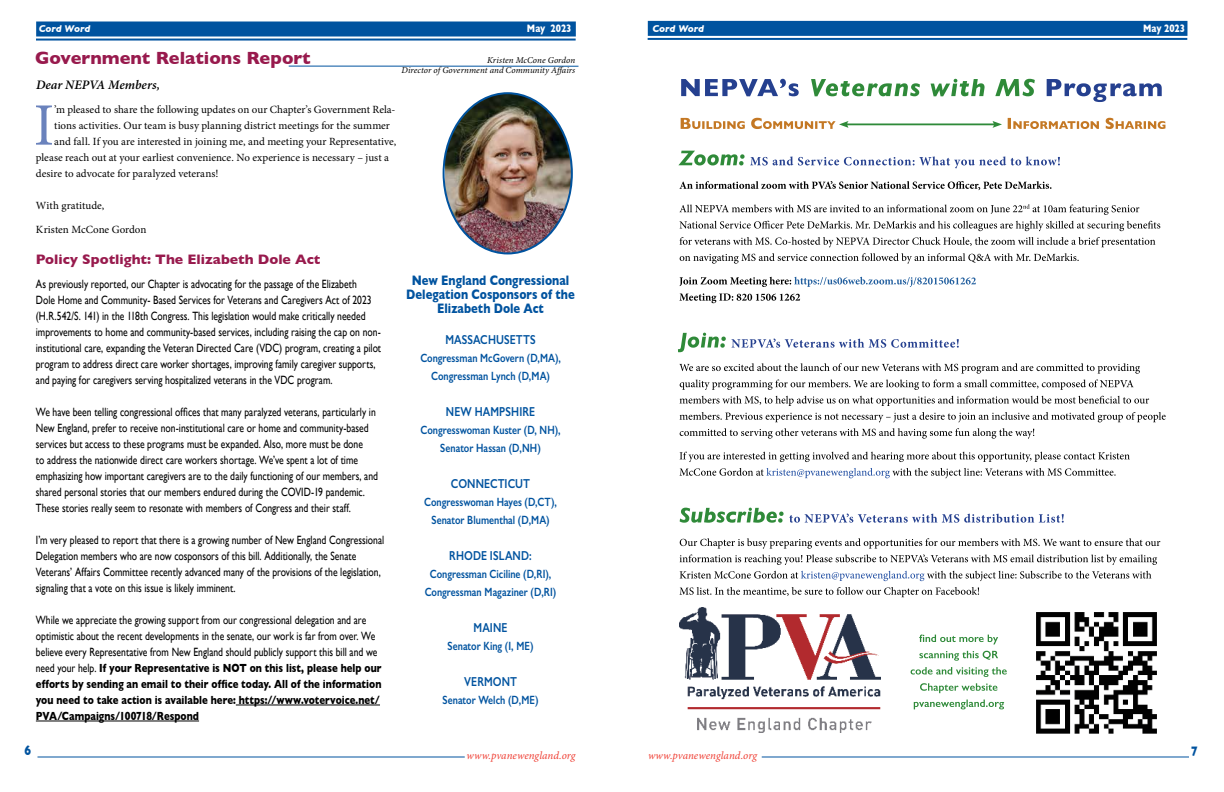
<style>
.page{position:relative;width:1224px;height:792px;background:#fff}
.page>*{position:absolute;margin:0;border:0;box-sizing:border-box;transform-origin:0 0}
.t1{font:60.2px "Minion Pro";color:#6a82bc}
.t2{font:700 18px "Gill Sans";color:#981a4d}
.t3{font:700 14px/14px "Gill Sans";letter-spacing:.005em;color:#00539f;text-align:center;scale:.8 1}
.t4{font:700 14px "Gill Sans";color:#981a4d}
.t5{font:600 13px "Gill Sans";letter-spacing:.01em;color:#00539f;scale:.8 1}
.t6{font:italic 600 13px "Minion Pro";color:#000}
.t7{font:12px/16px "Gill Sans";color:#000;scale:.8 1}
.t8{font:600 12px/18px "Gill Sans";letter-spacing:.005em;color:#00539f;text-align:center;scale:.8 1}
.t9{font:11px/24px "Minion Pro";letter-spacing:.005em;color:#000}
.t10{font:italic 11px "Minion Pro";color:#ef3e33}
.t11{font:700 11px "Gill Sans";letter-spacing:-.005em;color:#fff;scale:.8 1}
.t12{font:italic 700 10px "Gill Sans";letter-spacing:-.005em;color:#fff}
.t13{font:italic 9px/10px "Minion Pro";letter-spacing:.01em;color:#000;text-align:right}
.s1{font-weight:700}
</style>
<div class="page">
<div style="left:36px;top:22px;width:540px;height:14px;background:#00539f"></div>
<hr style="left:36px;top:39px;width:540px;height:2px;background:#00539f">
<div style="left:648px;top:21px;width:539px;height:15px;background:#00539f"></div>
<hr style="left:648px;top:38px;width:539px;height:2px;background:#00539f">
<hr style="left:762px;top:756px;width:427px;height:1px;background:#00539f">
<hr style="left:38px;top:756px;width:427px;height:2px;background:#00539f">
<hr style="left:289px;top:66px;width:289px;height:1px;background:#00539f">
<img style="left:445px;top:93px;width:127px;height:160px">
<hr style="left:236px;top:705px;width:144px;height:1px;background:#010101">
<hr style="left:36px;top:721px;width:163px;height:1px;background:#010101">
<img style="left:679px;top:607px;width:202px;height:126px">
<svg style="left:1047px;top:79px;width:115px;height:23px"></svg>
<svg style="left:811px;top:79px;width:224px;height:17px"></svg>
<svg style="left:681px;top:79px;width:118px;height:17px"></svg>
<svg style="left:1008px;top:118px;width:157px;height:11px"></svg>
<hr style="left:845px;top:123px;width:151px;height:2px;background:#2f8a39">
<svg style="left:681px;top:118px;width:168px;height:11px"></svg>
<svg style="left:992px;top:121px;width:10px;height:7px"></svg>
<svg style="left:680px;top:587px;width:299px;height:10px"></svg>
<svg style="left:680px;top:571px;width:471px;height:10px"></svg>
<svg style="left:680px;top:538px;width:480px;height:27px"></svg>
<svg style="left:680px;top:508px;width:384px;height:15px"></svg>
<svg style="left:680px;top:468px;width:436px;height:10px"></svg>
<svg style="left:680px;top:452px;width:450px;height:10px"></svg>
<svg style="left:680px;top:428px;width:354px;height:11px"></svg>
<svg style="left:680px;top:412px;width:486px;height:10px"></svg>
<svg style="left:680px;top:396px;width:469px;height:10px"></svg>
<svg style="left:680px;top:380px;width:454px;height:10px"></svg>
<svg style="left:679px;top:363px;width:461px;height:11px"></svg>
<svg style="left:678px;top:333px;width:281px;height:19px"></svg>
<svg style="left:679px;top:293px;width:121px;height:10px"></svg>
<svg style="left:679px;top:277px;width:297px;height:10px"></svg>
<svg style="left:680px;top:253px;width:399px;height:11px"></svg>
<svg style="left:680px;top:237px;width:475px;height:10px"></svg>
<svg style="left:679px;top:221px;width:481px;height:10px"></svg>
<svg style="left:679px;top:204px;width:460px;height:11px"></svg>
<svg style="left:679px;top:181px;width:373px;height:9px"></svg>
<svg style="left:678px;top:151px;width:382px;height:17px"></svg>
<svg style="left:914px;top:700px;width:90px;height:9px"></svg>
<svg style="left:920px;top:683px;width:77px;height:10px"></svg>
<svg style="left:911px;top:667px;width:96px;height:10px"></svg>
<svg style="left:919px;top:651px;width:79px;height:10px"></svg>
<svg style="left:919px;top:634px;width:79px;height:10px"></svg>
<img style="left:1036px;top:612px;width:121px;height:122px">
<p class="t12" style="left:39px;top:23px;width:53px">Cord Word</p>
<p class="t11" style="left:1143px;top:20px;width:54px">May 2023</p>
<p class="t11" style="left:527px;top:20px;width:57px">May 2023</p>
<p class="t12" style="left:653px;top:23px;width:53px">Cord Word</p>
<h2 class="t2" style="left:35px;top:44px;width:277px">Government Relations Report</h2>
<p class="t13" style="left:402px;top:56px;width:175px">Kristen McCone Gordon<br>Director of Government and Community Affairs</p>
<p class="t6" style="left:36px;top:75px;width:125px">Dear NEPVA Members,</p>
<h1 class="t1" style="left:34px;top:85px;width:22px">I</h1>
<p class="t9" style="left:54px;top:97px;width:343px">’m pleased to share the following updates on our Chapter’s Government Rela-</p>
<p class="t9" style="left:54px;top:113px;width:337px">tions activities. Our team is busy planning district meetings for the summer</p>
<p class="t9" style="left:54px;top:129px;width:344px">and fall. If you are interested in joining me, and meeting your Representative,</p>
<p class="t9" style="left:36px;top:145px;width:355px">please reach out at your earliest convenience. No experience is necessary – just a</p>
<p class="t9" style="left:36px;top:161px;width:184px">desire to advocate for paralyzed veterans!</p>
<p class="t9" style="left:36px;top:193px;width:112px">With gratitude,<br>Kristen McCone Gordon</p>
<p class="t4" style="left:36px;top:248px;width:286px">Policy Spotlight: The Elizabeth Dole Act</p>
<p class="t7" style="left:36px;top:276px;width:433px">As previously reported, our Chapter is advocating for the passage of the Elizabeth<br>Dole Home and Community- Based Services for Veterans and Caregivers Act of 2023 (H.R.542/S. 141) in the 118th Congress. This legislation would make critically needed improvements to home and community-based services, including raising the cap on non&shy;institutional care, expanding the Veteran Directed Care (VDC) program, creating a pilot program to address direct care worker shortages, improving family caregiver supports, and paying for caregivers serving hospitalized veterans in the VDC program.</p>
<p class="t7" style="left:36px;top:404px;width:429px">We have been telling congressional offices that many paralyzed veterans, particularly in New England, prefer to receive non-institutional care or home and community-based services but access to these programs must be expanded. Also, more must be done<br>to address the nationwide direct care workers shortage. We’ve spent a lot of time emphasizing how important caregivers are to the daily functioning of our members, and shared personal stories that our members endured during the COVID-19 pandemic.<br>These stories really seem to resonate with members of Congress and their staff.</p>
<p class="t7" style="left:36px;top:532px;width:437px">I’m very pleased to report that there is a growing number of New England Congressional Delegation members who are now cosponsors of this bill. Additionally, the Senate Veterans’ Affairs Committee recently advanced many of the provisions of the legislation, signaling that a vote on this issue is likely imminent.</p>
<p class="t7" style="left:36px;top:612px;width:434px">While we appreciate the growing support from our congressional delegation and are optimistic about the recent developments in the senate, our work is far from over. We believe every Representative from New England should publicly support this bill and we need your help. <span class="s1">If your Representative is NOT on this list, please help our efforts by sending an email to their office today. All of the information you need to take action is available here: https://www.votervoice.net/ PVA/Campaigns/100718/Respond</span></p>
<p class="t3" style="left:406px;top:273px;width:212px">New England Congressional<br>Delegation Cosponsors of the<br>Elizabeth Dole Act</p>
<p class="t5" style="left:445px;top:332px;width:114px">MASSACHUSETTS</p>
<p class="t8" style="left:420px;top:349px;width:177px">Congressman McGovern (D,MA),<br>Congressman Lynch (D,MA)</p>
<p class="t5" style="left:446px;top:404px;width:113px">NEW HAMPSHIRE</p>
<p class="t8" style="left:421px;top:421px;width:176px">Congresswoman Kuster (D, NH),<br>Senator Hassan (D,NH)</p>
<p class="t5" style="left:451px;top:476px;width:101px">CONNECTICUT</p>
<p class="t8" style="left:424px;top:493px;width:167px">Congresswoman Hayes (D,CT),<br>Senator Blumenthal (D,MA)</p>
<p class="t5" style="left:449px;top:548px;width:105px">RHODE ISLAND:</p>
<p class="t8" style="left:425px;top:565px;width:166px">Congressman Ciciline (D,RI),<br>Congressman Magaziner (D,RI)</p>
<p class="t5" style="left:474px;top:620px;width:44px">MAINE</p>
<p class="t8" style="left:448px;top:637px;width:109px">Senator King (I, ME)</p>
<p class="t5" style="left:464px;top:674px;width:67px">VERMONT</p>
<p class="t8" style="left:443px;top:691px;width:122px">Senator Welch (D,ME)</p>
<p class="t3" style="left:24px;top:743px;width:10px">6</p>
<p class="t3" style="left:1191px;top:744px;width:10px">7</p>
<p class="t10" style="left:467px;top:748px;width:111px">www.pvanewengland.org</p>
<p class="t10" style="left:648px;top:748px;width:111px">www.pvanewengland.org</p>
</div>
